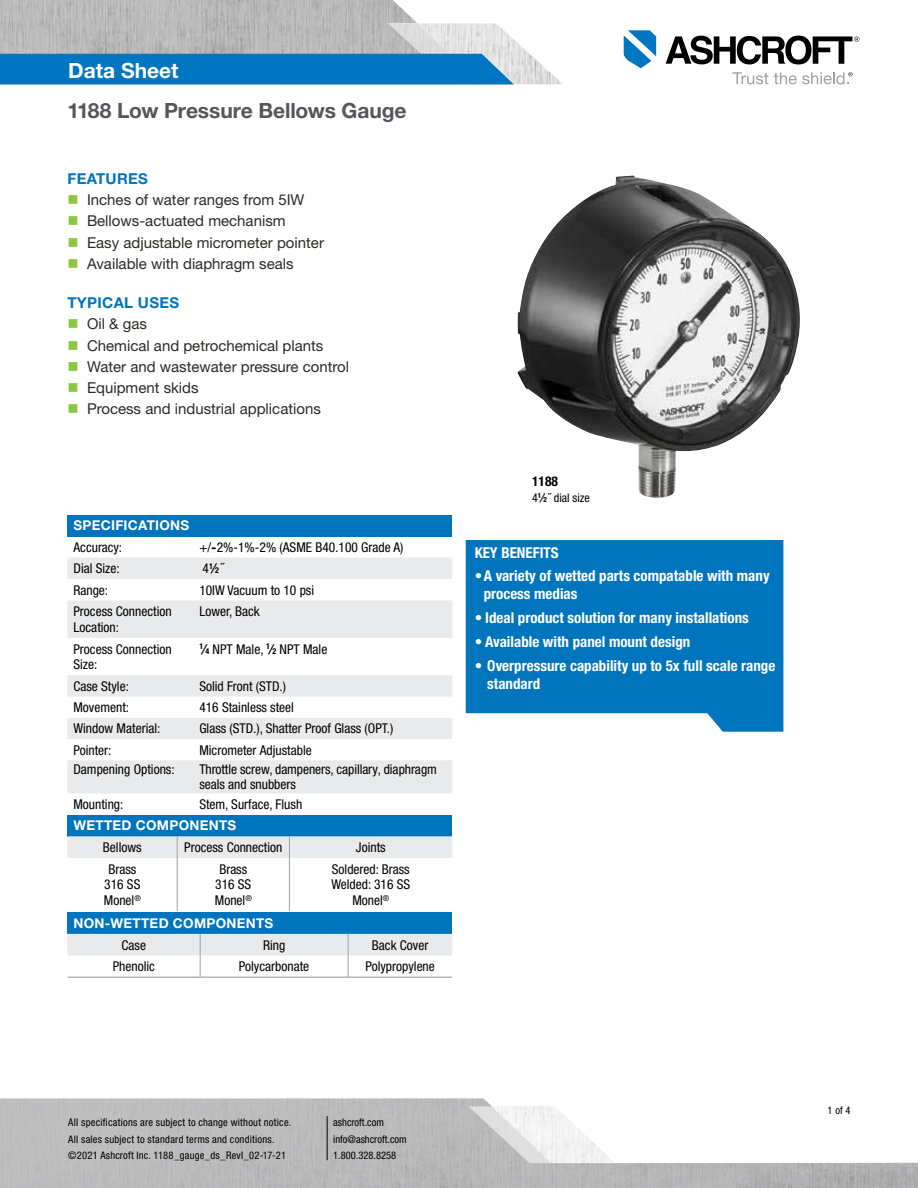
<style>
.page{position:relative;width:918px;height:1188px;background:#fff}
.page>*{position:absolute;margin:0;border:0;box-sizing:border-box;transform-origin:0 0}
.t1{font:700 21px "Helvetica Neue LT Pro";letter-spacing:-.005em;color:#54565a}
.t2{font:700 21px "Helvetica Neue LT Pro";color:#fff}
.t3{font:15px/21.3px "Helvetica Neue LT Pro";color:#2d2a26}
.t4{font:700 condensed 15px/18px "Helvetica Neue LT Pro";color:#fff}
.t5{font:700 15px "Helvetica Neue LT Pro";letter-spacing:.02em;color:#0075be}
.t6{font:condensed 13.5px/15.8px "Helvetica Neue LT Pro";color:#000}
.t7{font:700 13.5px "Helvetica Neue LT Pro";letter-spacing:.02em;color:#fff}
.t8{font:700 condensed 13.5px "Helvetica Neue LT Pro";color:#000}
.t9{font:condensed 12px "Helvetica Neue LT Pro";color:#000}
.t10{font:condensed 10.5px/16.5px "Helvetica Neue LT Pro";letter-spacing:.02em;color:#000}
.t11{font:condensed 10.5px/16.5px "Helvetica Neue LT Pro";color:#000}
.s1{font-weight:700;font-stretch:normal}
.s2{font-weight:700}
.s3{font-weight:700;font-size:8.1px}
.s4{font-weight:700;font-size:7.2px}
</style>
<div class="page">
<svg style="left:0;top:1098px;width:918px;height:90px;fill:#bdbdbf"></svg>
<svg style="left:468px;top:1106px;width:152px;height:57px"></svg>
<hr style="left:4px;top:84px;width:451px;height:1px;background:#ceced0">
<img style="left:0;top:0;width:417px;height:23px">
<svg style="left:732px;top:72px;width:36px;height:12px"></svg>
<svg style="left:624px;top:30px;width:32px;height:38px"></svg>
<svg style="left:666px;top:36px;width:193px;height:28px"></svg>
<svg style="left:0;top:23px;width:562px;height:61px;background:#71a4c5"></svg>
<svg style="left:774px;top:72px;width:79px;height:12px"></svg>
<hr style="left:327px;top:1116px;width:1px;height:44px;background:#000">
<img style="left:517px;top:176px;width:283px;height:322px">
<div style="left:68px;top:515px;width:384px;height:21px;background:#0075be"></div>
<svg style="left:68px;top:558px;width:384px;height:235px;fill:#e9eaeb"></svg>
<div style="left:68px;top:815px;width:384px;height:21px;background:#0075be"></div>
<div style="left:68px;top:836px;width:384px;height:22px;background:#e9eaeb"></div>
<hr style="left:177px;top:858px;width:1px;height:53px;background:#a1a1a4">
<hr style="left:289px;top:858px;width:1px;height:53px;background:#a1a1a4">
<div style="left:68px;top:912px;width:384px;height:22px;background:#0075be"></div>
<svg style="left:68px;top:934px;width:384px;height:43px"></svg>
<hr style="left:68px;top:977px;width:132px;height:1px;background:#939598">
<hr style="left:200px;top:977px;width:148px;height:1px;background:#939598">
<hr style="left:348px;top:977px;width:104px;height:1px;background:#939598">
<svg style="left:466px;top:540px;width:317px;height:192px;background:#137fc3"></svg>
<h1 class="t2" style="left:68px;top:57px;width:112px">Data Sheet</h1>
<h1 class="t1" style="left:68px;top:98px;width:341px">1188 Low Pressure Bellows Gauge</h1>
<p class="t5" style="left:68px;top:169px;width:82px">FEATURES</p>
<p class="t3" style="left:87px;top:189px;width:238px">Inches of water ranges from 5IW<br>Bellows-actuated mechanism<br>Easy adjustable micrometer pointer<br>Available with diaphragm seals</p>
<p class="t5" style="left:68px;top:293px;width:113px">TYPICAL USES</p>
<p class="t3" style="left:87px;top:313px;width:264px">Oil &amp; gas<br>Chemical and petrochemical plants<br>Water and wastewater pressure control<br>Equipment skids<br>Process and industrial applications</p>
<p class="t7" style="left:74px;top:517px;width:117px">SPECIFICATIONS</p>
<p class="t6" style="left:74px;top:539px;width:50px">Accuracy:</p>
<p class="t6" style="left:199px;top:539px;width:206px">+/<span class="s1">-</span>2%-1%-2% (ASME B40.100 Grade A)</p>
<p class="t6" style="left:74px;top:560px;width:48px">Dial Size:</p>
<p class="t6" style="left:203px;top:560px;width:23px">4<sup>1</sup><span class="s2">⁄</span><span class="s3">2</span> ˝</p>
<p class="t6" style="left:73px;top:582px;width:36px">Range:</p>
<p class="t6" style="left:199px;top:582px;width:116px">10IW Vacuum to 10 psi</p>
<p class="t6" style="left:73px;top:603px;width:100px">Process Connection<br>Location:</p>
<p class="t6" style="left:199px;top:603px;width:62px">Lower, Back</p>
<p class="t6" style="left:73px;top:641px;width:100px">Process Connection<br>Size:</p>
<p class="t6" style="left:199px;top:641px;width:129px"><sup>1</sup><span class="s2">⁄</span><span class="s3">4</span> NPT Male, <sup>1</sup><span class="s2">⁄</span><span class="s3">2</span> NPT Male</p>
<p class="t6" style="left:73px;top:678px;width:57px">Case Style:</p>
<p class="t6" style="left:199px;top:678px;width:88px">Solid Front (STD.)</p>
<p class="t6" style="left:73px;top:699px;width:57px">Movement:</p>
<p class="t6" style="left:199px;top:699px;width:96px">416 Stainless steel</p>
<p class="t6" style="left:73px;top:720px;width:88px">Window Material:</p>
<p class="t6" style="left:199px;top:720px;width:196px">Glass (STD.), Shatter Proof Glass (OPT.)</p>
<p class="t6" style="left:73px;top:742px;width:39px">Pointer:</p>
<p class="t6" style="left:199px;top:742px;width:114px">Micrometer Adjustable</p>
<p class="t6" style="left:73px;top:761px;width:103px">Dampening Options:</p>
<p class="t6" style="left:199px;top:762px;width:239px;line-height:15px">Throttle screw, dampeners, capillary, diaphragm seals and snubbers</p>
<p class="t6" style="left:73px;top:796px;width:51px">Mounting:</p>
<p class="t6" style="left:199px;top:796px;width:104px">Stem, Surface, Flush</p>
<p class="t7" style="left:74px;top:817px;width:164px">WETTED COMPONENTS</p>
<p class="t6" style="left:103px;top:839px;width:40px">Bellows</p>
<p class="t6" style="left:184px;top:839px;width:100px">Process Connection</p>
<p class="t6" style="left:356px;top:839px;width:31px">Joints</p>
<p class="t6" style="left:104px;top:861px;width:38px;text-align:center">Brass<br>316 SS<br>Monel<sup>®</sup></p>
<p class="t6" style="left:215px;top:861px;width:38px;text-align:center">Brass<br>316 SS<br>Monel<sup>®</sup></p>
<p class="t6" style="left:331px;top:861px;width:80px;text-align:center">Soldered: Brass<br>Welded: 316 SS<br>Monel<sup>®</sup></p>
<p class="t7" style="left:74px;top:915px;width:201px">NON-WETTED COMPONENTS</p>
<p class="t6" style="left:122px;top:937px;width:26px">Case</p>
<p class="t6" style="left:263px;top:937px;width:24px">Ring</p>
<p class="t6" style="left:372px;top:937px;width:58px">Back Cover</p>
<p class="t6" style="left:113px;top:958px;width:44px">Phenolic</p>
<p class="t6" style="left:239px;top:958px;width:72px">Polycarbonate</p>
<p class="t6" style="left:365px;top:958px;width:71px">Polypropylene</p>
<p class="t8" style="left:532px;top:473px;width:27px">1188</p>
<p class="t9" style="left:532px;top:491px;width:59px">4<sup>1</sup><span class="s2">⁄</span><span class="s4">2</span> ˝ dial size</p>
<p class="t4" style="left:475px;top:544px;width:85px">KEY BENEFITS</p>
<p class="t4" style="left:484px;top:567px;width:288px;text-indent:-9px">•A variety of wetted parts compatable with many process medias</p>
<p class="t4" style="left:475px;top:609px;width:276px">• Ideal product solution for many installations</p>
<p class="t4" style="left:475px;top:633px;width:217px">• Available with panel mount design</p>
<p class="t4" style="left:487px;top:657px;width:290px;text-indent:-13px">• Overpressure capability up to 5x full scale range standard</p>
<p class="t10" style="left:68px;top:1114px;width:225px">All specifications are subject to change without notice.<br>All sales subject to standard terms and conditions. ©2021 Ashcroft Inc. 1188_gauge_ds_RevI_02-17-21</p>
<p class="t11" style="left:333px;top:1114px;width:75px">ashcroft.com info@ashcroft.com<br>1.800.328.8258</p>
<p class="t10" style="left:828px;top:1102px;width:24px">1 of 4</p>
</div>
